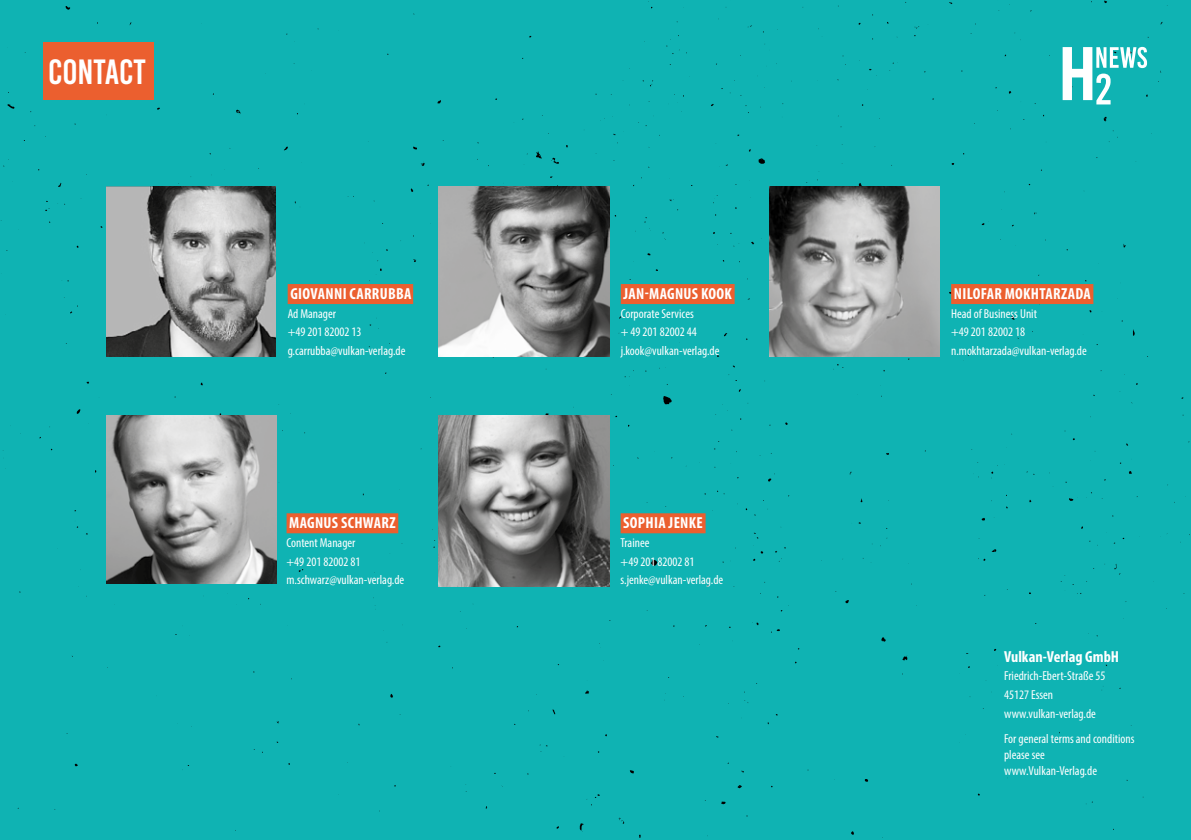
<style>
.page{position:relative;width:1191px;height:840px;background:#fff}
.page>*{position:absolute;margin:0;border:0;box-sizing:border-box;transform-origin:0 0}
.t1{font:35px "Bebas Kai";color:#fff}
.t2{font:700 condensed 16px "Myriad Pro";letter-spacing:.02em;color:#fff}
.t3{font:700 condensed 16px "Myriad Pro";color:#fff}
.t4{font:condensed 13px/15.6px "Myriad Pro";color:#fff}
</style>
<div class="page">
<div style="left:0;top:0;width:1191px;height:836px;background:#0fb3b3"></div>
<svg style="left:1062px;top:47px;width:85px;height:57px"></svg>
<img style="left:106px;top:416px;width:170px;height:167px">
<div style="left:286px;top:513px;width:112px;height:20px;background:#eb5f2f"></div>
<img style="left:106px;top:187px;width:169px;height:169px">
<div style="left:288px;top:284px;width:125px;height:20px;background:#eb5f2f"></div>
<div style="left:43px;top:43px;width:110px;height:57px;background:#eb5f2f"></div>
<img style="left:439px;top:187px;width:170px;height:170px">
<div style="left:621px;top:284px;width:113px;height:20px;background:#eb5f2f"></div>
<img style="left:439px;top:416px;width:170px;height:170px">
<div style="left:620px;top:513px;width:85px;height:20px;background:#eb5f2f"></div>
<div style="left:951px;top:284px;width:142px;height:20px;background:#eb5f2f"></div>
<img style="left:769px;top:187px;width:170px;height:170px">
<p class="t1" style="left:48px;top:53px;width:99px">CONTACT</p>
<p class="t2" style="left:290px;top:283px;width:123px">GIOVANNI CARRUBBA</p>
<p class="t4" style="left:288px;top:305px;width:50px">Ad Manager</p>
<p class="t4" style="left:288px;top:324px;width:75px">+49 201 82002 13</p>
<p class="t4" style="left:288px;top:342px;width:119px">g.carrubba@vulkan-verlag.de</p>
<p class="t2" style="left:289px;top:512px;width:108px">MAGNUS SCHWARZ</p>
<p class="t4" style="left:286px;top:534px;width:70px">Content Manager</p>
<p class="t4" style="left:286px;top:553px;width:75px">+49 201 82002 81</p>
<p class="t4" style="left:286px;top:571px;width:119px">m.schwarz@vulkan-verlag.de</p>
<p class="t2" style="left:623px;top:283px;width:110px">JAN-MAGNUS KOOK</p>
<p class="t4" style="left:621px;top:305px;width:75px">Corporate Services</p>
<p class="t4" style="left:621px;top:324px;width:77px">+ 49 201 82002 44</p>
<p class="t4" style="left:621px;top:342px;width:100px">j.kook@vulkan-verlag.de</p>
<p class="t2" style="left:623px;top:512px;width:81px">SOPHIA JENKE</p>
<p class="t4" style="left:620px;top:534px;width:30px">Trainee</p>
<p class="t4" style="left:620px;top:553px;width:75px">+49 201 82002 81</p>
<p class="t4" style="left:620px;top:571px;width:104px">s.jenke@vulkan-verlag.de</p>
<p class="t2" style="left:954px;top:283px;width:138px">NILOFAR MOKHTARZADA</p>
<p class="t4" style="left:951px;top:305px;width:87px">Head of Business Unit</p>
<p class="t4" style="left:951px;top:324px;width:75px">+49 201 82002 18</p>
<p class="t4" style="left:951px;top:342px;width:137px">n.mokhtarzada@vulkan-verlag.de</p>
<p class="t3" style="left:1004px;top:646px;width:117px">Vulkan-Verlag GmbH</p>
<p class="t4" style="left:1004px;top:667px;width:103px">Friedrich-Ebert-Straße 55</p>
<p class="t4" style="left:1004px;top:686px;width:51px">45127 Essen</p>
<p class="t4" style="left:1004px;top:705px;width:93px">www.vulkan-verlag.de</p>
<p class="t4" style="left:1004px;top:730px;width:132px">For general terms and conditions please see www.Vulkan-Verlag.de</p>
</div>
